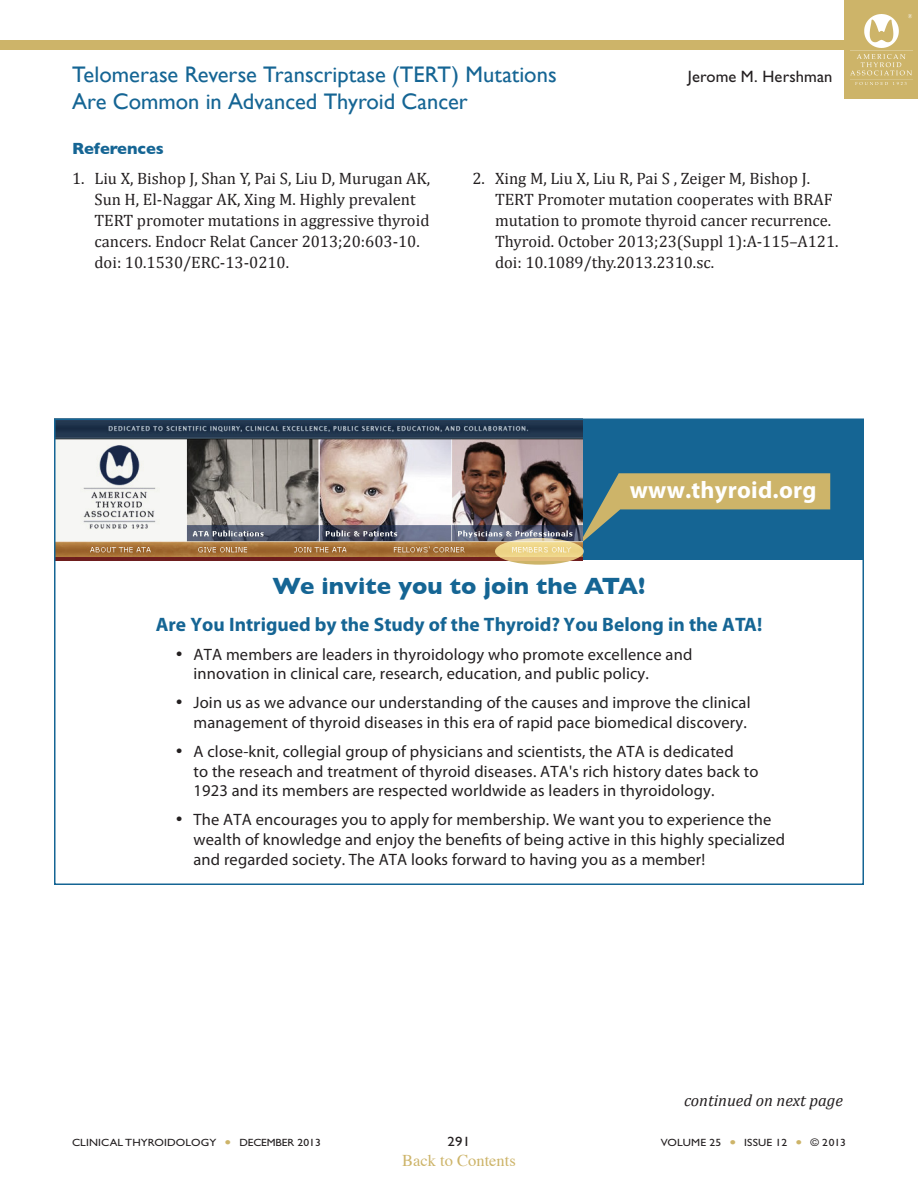
<style>
.page{position:relative;width:918px;height:1188px;background:#fff}
.page>*{position:absolute;margin:0;border:0;box-sizing:border-box;transform-origin:0 0}
.t1{font:700 24px "Gill Sans";color:#156594}
.t2{font:700 24px "Myriad Pro";letter-spacing:.01em;color:#fff}
.Topic_Header_page_2{font:22.5px "Gill Sans";color:#156594}
.t3{font:700 19.5px "Myriad Pro";color:#156594}
.t4{font:16.5px/19.8px "Myriad Pro";letter-spacing:.01em;color:#231f20}
.Reference_Bullet{font:16.5px/21px "Cambria";color:#231f20}
.body_summary{font:italic 16.5px "Cambria";color:#231f20}
.Topic_Header_page_2-2{font:16.5px "Gill Sans Std";letter-spacing:.005em;color:#231f20}
.t5{font:16.5px "Times";color:#cdb469}
.Reference_Head{font:700 16.5px "Gill Sans";color:#156594}
.t6{font:13.5px "Gill Sans Std";color:#231f20;scale:1.1 1}
.t7{font:10.5px "Gill Sans Std";letter-spacing:.01em;color:#231f20;scale:1.1 1}
.s1{color:#cdb469}
</style>
<div class="page">
<div style="left:0;top:40px;width:918px;height:10px;background:#cdb469"></div>
<div style="left:845px;top:0;width:73px;height:99px;background:#cdb469"></div>
<img style="left:851px;top:14px;width:61px;height:71px">
<div style="left:582px;top:419px;width:282px;height:141px;background:#156594"></div>
<svg style="left:582px;top:473px;width:248px;height:73px"></svg>
<img style="left:57px;top:421px;width:525px;height:139px">
<svg style="left:495px;top:538px;width:89px;height:27px;fill:#edd589"></svg>
<div style="left:54px;top:418px;width:810px;height:467px;border:2px solid #156594"></div>
<p class="Topic_Header_page_2" style="left:72px;top:61px;width:486px">Telomerase Reverse Transcriptase (TERT) Mutations</p>
<p class="Topic_Header_page_2-2" style="left:688px;top:67px;width:146px">Jerome M. Hershman</p>
<p class="Topic_Header_page_2" style="left:72px;top:88px;width:397px">Are Common in Advanced Thyroid Cancer</p>
<p class="Reference_Head" style="left:72px;top:138px;width:93px">References</p>
<p class="Reference_Bullet" style="left:94px;top:167px;width:337px;text-indent:-22px">1. Liu X, Bishop J, Shan Y, Pai S, Liu D, Murugan AK, Sun H, El-Naggar AK, Xing M. Highly prevalent TERT promoter mutations in aggressive thyroid cancers. Endocr Relat Cancer 2013;20:603-10. doi: 10.1530/ERC-13-0210.</p>
<p class="Reference_Bullet" style="left:495px;top:167px;width:345px;text-indent:-22px">2. Xing M, Liu X, Liu R, Pai S , Zeiger M, Bishop J.<br>TERT Promoter mutation cooperates with BRAF mutation to promote thyroid cancer recurrence.<br>Thyroid. October 2013;23(Suppl 1):A-115–A121. doi: 10.1089/thy.2013.2310.sc.</p>
<p class="t2" style="left:630px;top:474px;width:188px">www.thyroid.org</p>
<p class="t1" style="left:273px;top:572px;width:374px">We invite you to join the ATA!</p>
<p class="t3" style="left:156px;top:612px;width:608px">Are You Intrigued by the Study of the Thyroid? You Belong in the ATA!</p>
<p class="t4" style="left:194px;top:644px;width:500px;text-indent:-18px">• ATA members are leaders in thyroidology who promote excellence and innovation in clinical care, research, education, and public policy.</p>
<p class="t4" style="left:176px;top:693px;width:577px;text-align:right">• Join us as we advance our understanding of the causes and improve the clinical management of thyroid diseases in this era of rapid pace biomedical discovery.</p>
<p class="t4" style="left:194px;top:741px;width:566px;text-indent:-18px">• A close-knit, collegial group of physicians and scientists, the ATA is dedicated<br>to the reseach and treatment of thyroid diseases. ATA's rich history dates back to<br>1923 and its members are respected worldwide as leaders in thyroidology.</p>
<p class="t4" style="left:194px;top:810px;width:593px;text-indent:-18px">• The ATA encourages you to apply for membership. We want you to experience the wealth of knowledge and enjoy the benefits of being active in this highly specialized and regarded society. The ATA looks forward to having you as a member!</p>
<p class="body_summary" style="left:684px;top:1091px;width:160px">continued on next page</p>
<p class="t7" style="left:72px;top:1137px;width:228px">CLINICAL THYROIDOLOGY <span class="s1">●</span> DECEMBER 2013</p>
<p class="t6" style="left:448px;top:1134px;width:22px">291</p>
<p class="t7" style="left:661px;top:1137px;width:170px">VOLUME 25 <span class="s1">●</span> ISSUE 12 <span class="s1">●</span> © 2013</p>
<p class="t5" style="left:402px;top:1145px;width:115px">Back to Contents</p>
</div>
